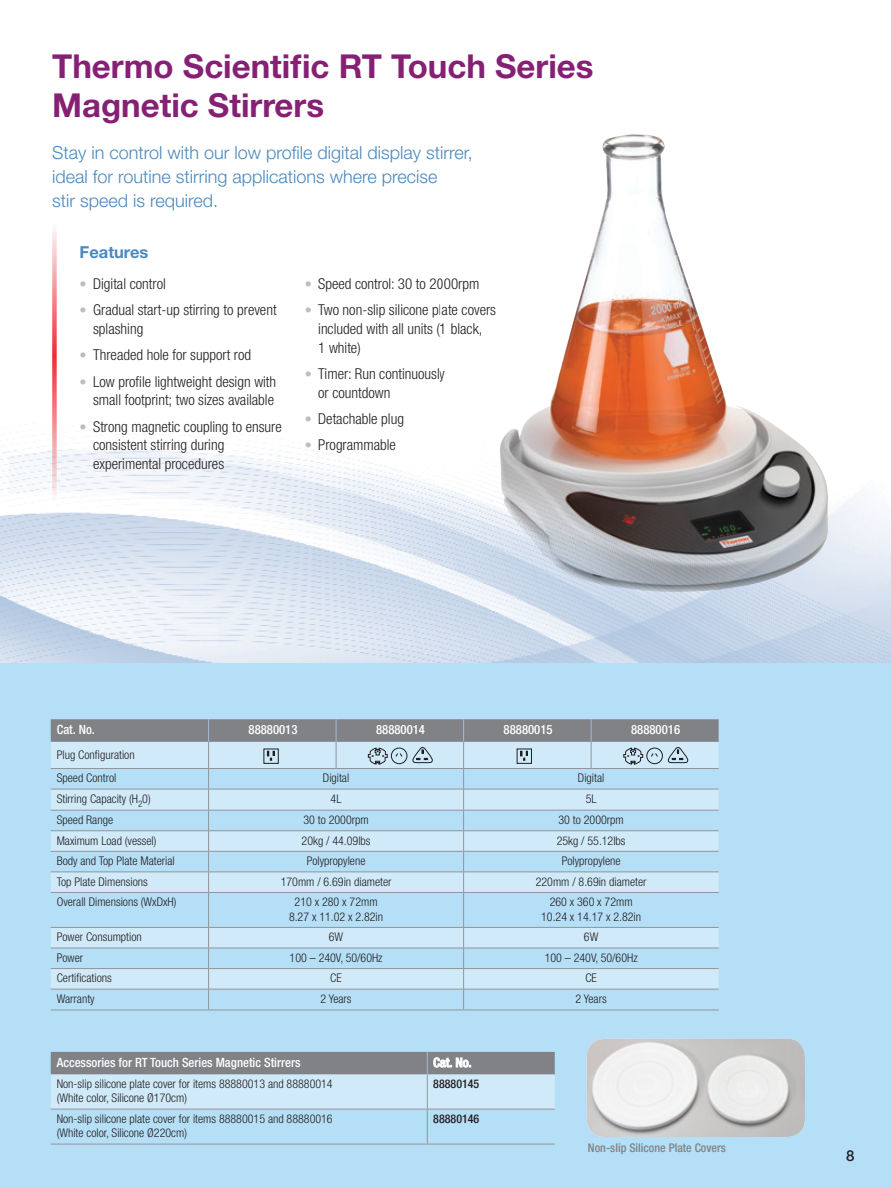
<style>
.page{position:relative;width:891px;height:1188px;background:#fff}
.page>*{position:absolute;margin:0;border:0;box-sizing:border-box;transform-origin:0 0}
.Product_Name_-_Page{font:700 33px/39px "Helvetica Neue LT Std";color:#862074}
._1-light_blue_titles{font:300 18px/24px "Helvetica Neue LT Std";color:#4a89be}
.Blue_subhead{font:700 16.5px "Helvetica Neue LT Std";color:#4a89be}
.t1{font:300 condensed 15px/18.8px "Helvetica Neue LT Std";color:#231f20}
.t2{font:500 15px "Helvetica Neue LT Std";color:#231f20}
.Table_header{font:500 condensed 12.75px "Helvetica Neue LT Std";color:#fff}
.Table_body{font:300 condensed 12px/14.4px "Helvetica Neue LT Std";color:#231f20}
.photo_caption{font:500 condensed 12px "Helvetica Neue LT Std";color:#808285}
.Table_body-2{font:500 condensed 12px "Helvetica Neue LT Std";color:#231f20}
.s1{font-size:14.25px;color:#bcbdc0}
</style>
<div class="page">
<img style="left:0;top:134px;width:891px;height:530px">
<hr style="left:887px;top:664px;width:4px;height:524px;background:#b5dff6">
<div style="left:0;top:663px;width:889px;height:525px;background:#b5dff6"></div>
<hr style="left:51px;top:1109px;width:376px;height:1px;background:#939598">
<hr style="left:427px;top:1109px;width:128px;height:1px;background:#939598">
<hr style="left:427px;top:1109px;width:1px;height:35px;background:#939598">
<hr style="left:51px;top:1144px;width:376px;height:1px;background:#939598">
<hr style="left:427px;top:1144px;width:128px;height:1px;background:#939598">
<svg style="left:51px;top:1052px;width:504px;height:57px;background:#b1c1cb"></svg>
<img style="left:587px;top:1039px;width:218px;height:98px">
<svg style="left:51px;top:893px;width:668px;height:96px"></svg>
<hr style="left:208px;top:893px;width:1px;height:34px;background:#939598">
<hr style="left:463px;top:893px;width:1px;height:34px;background:#939598">
<svg style="left:208px;top:928px;width:1px;height:82px"></svg>
<svg style="left:463px;top:928px;width:1px;height:82px"></svg>
<hr style="left:51px;top:892px;width:158px;height:1px;background:#939598">
<hr style="left:209px;top:892px;width:127px;height:1px;background:#939598">
<hr style="left:336px;top:892px;width:128px;height:1px;background:#939598">
<hr style="left:464px;top:892px;width:127px;height:1px;background:#939598">
<hr style="left:591px;top:892px;width:128px;height:1px;background:#939598">
<hr style="left:51px;top:927px;width:158px;height:1px;background:#939598">
<hr style="left:209px;top:927px;width:127px;height:1px;background:#939598">
<hr style="left:336px;top:927px;width:128px;height:1px;background:#939598">
<hr style="left:464px;top:927px;width:127px;height:1px;background:#939598">
<hr style="left:591px;top:927px;width:128px;height:1px;background:#939598">
<hr style="left:51px;top:948px;width:158px;height:1px;background:#939598">
<hr style="left:209px;top:948px;width:127px;height:1px;background:#939598">
<hr style="left:336px;top:948px;width:128px;height:1px;background:#939598">
<hr style="left:464px;top:948px;width:127px;height:1px;background:#939598">
<hr style="left:591px;top:948px;width:128px;height:1px;background:#939598">
<hr style="left:51px;top:968px;width:158px;height:1px;background:#939598">
<hr style="left:209px;top:968px;width:127px;height:1px;background:#939598">
<hr style="left:336px;top:968px;width:128px;height:1px;background:#939598">
<hr style="left:464px;top:968px;width:127px;height:1px;background:#939598">
<hr style="left:591px;top:968px;width:128px;height:1px;background:#939598">
<hr style="left:51px;top:989px;width:158px;height:1px;background:#939598">
<hr style="left:209px;top:989px;width:127px;height:1px;background:#939598">
<hr style="left:336px;top:989px;width:128px;height:1px;background:#939598">
<hr style="left:464px;top:989px;width:127px;height:1px;background:#939598">
<hr style="left:591px;top:989px;width:128px;height:1px;background:#939598">
<hr style="left:51px;top:1010px;width:158px;height:1px;background:#939598">
<hr style="left:209px;top:1010px;width:127px;height:1px;background:#939598">
<hr style="left:336px;top:1010px;width:128px;height:1px;background:#939598">
<hr style="left:464px;top:1010px;width:127px;height:1px;background:#939598">
<hr style="left:591px;top:1010px;width:128px;height:1px;background:#939598">
<svg style="left:51px;top:719px;width:668px;height:173px"></svg>
<img style="left:497px;top:139px;width:204px;height:453px">
<svg style="left:52px;top:223px;width:5px;height:283px"></svg>
<p class="Product_Name_-_Page" style="left:52px;top:46px;width:543px">Thermo Scientific RT Touch Series<br>Magnetic Stirrers</p>
<p class="_1-light_blue_titles" style="left:52px;top:140px;width:422px">Stay in control with our low profile digital display stirrer, ideal for routine stirring applications where precise<br>stir speed is required.</p>
<p class="Blue_subhead" style="left:80px;top:242px;width:70px">Features</p>
<p class="t1" style="left:80px;top:274px;width:88px"><span class="s1">•</span> Digital control</p>
<p class="t1" style="left:93px;top:301px;width:185px;text-indent:-14px"><span class="s1">•</span> Gradual start-up stirring to prevent splashing</p>
<p class="t1" style="left:80px;top:346px;width:173px"><span class="s1">•</span> Threaded hole for support rod</p>
<p class="t1" style="left:80px;top:372px;width:198px;text-align:right"><span class="s1">•</span> Low profile lightweight design with small footprint; two sizes available</p>
<p class="t1" style="left:93px;top:417px;width:190px;text-indent:-14px"><span class="s1">•</span> Strong magnetic coupling to ensure consistent stirring during experimental procedures</p>
<p class="t1" style="left:305px;top:274px;width:176px"><span class="s1">•</span> Speed control: 30 to 2000rpm</p>
<p class="t1" style="left:318px;top:301px;width:179px;text-indent:-14px"><span class="s1">•</span> Two non-slip silicone plate covers included with all units (1 black,<br>1 white)</p>
<p class="t1" style="left:318px;top:364px;width:129px;text-indent:-14px"><span class="s1">•</span> Timer: Run continuously or countdown</p>
<p class="t1" style="left:305px;top:409px;width:101px"><span class="s1">•</span> Detachable plug</p>
<p class="t1" style="left:305px;top:436px;width:93px"><span class="s1">•</span> Programmable</p>
<p class="Table_header" style="left:57px;top:722px;width:40px">Cat. No.</p>
<p class="Table_header" style="left:249px;top:722px;width:50px">88880013</p>
<p class="Table_header" style="left:376px;top:722px;width:50px">88880014</p>
<p class="Table_header" style="left:504px;top:722px;width:50px">88880015</p>
<p class="Table_header" style="left:631px;top:722px;width:50px">88880016</p>
<p class="Table_body" style="left:57px;top:747px;width:79px">Plug Configuration</p>
<p class="Table_body" style="left:57px;top:771px;width:61px">Speed Control</p>
<p class="Table_body" style="left:323px;top:771px;width:28px">Digital</p>
<p class="Table_body" style="left:578px;top:771px;width:28px">Digital</p>
<p class="Table_body" style="left:57px;top:791px;width:95px">Stirring Capacity (H<sub>2</sub>0)</p>
<p class="Table_body" style="left:331px;top:791px;width:12px">4L</p>
<p class="Table_body" style="left:586px;top:791px;width:12px">5L</p>
<p class="Table_body" style="left:57px;top:812px;width:58px">Speed Range</p>
<p class="Table_body" style="left:303px;top:812px;width:67px">30 to 2000rpm</p>
<p class="Table_body" style="left:559px;top:812px;width:67px">30 to 2000rpm</p>
<p class="Table_body" style="left:57px;top:833px;width:101px">Maximum Load (vessel)</p>
<p class="Table_body" style="left:302px;top:833px;width:70px">20kg / 44.09lbs</p>
<p class="Table_body" style="left:557px;top:833px;width:70px">25kg / 55.12lbs</p>
<p class="Table_body" style="left:57px;top:854px;width:119px">Body and Top Plate Material</p>
<p class="Table_body" style="left:307px;top:854px;width:60px">Polypropylene</p>
<p class="Table_body" style="left:562px;top:854px;width:60px">Polypropylene</p>
<p class="Table_body" style="left:57px;top:874px;width:93px">Top Plate Dimensions</p>
<p class="Table_body" style="left:281px;top:874px;width:112px">170mm / 6.69in diameter</p>
<p class="Table_body" style="left:536px;top:874px;width:112px">220mm / 8.69in diameter</p>
<p class="Table_body" style="left:57px;top:895px;width:121px">Overall Dimensions (WxDxH)</p>
<p class="Table_body" style="left:289px;top:895px;width:96px;text-align:center">210 x 280 x 72mm<br>8.27 x 11.02 x 2.82in</p>
<p class="Table_body" style="left:541px;top:895px;width:101px;text-align:center">260 x 360 x 72mm<br>10.24 x 14.17 x 2.82in</p>
<p class="Table_body" style="left:57px;top:930px;width:87px">Power Consumption</p>
<p class="Table_body" style="left:329px;top:930px;width:16px">6W</p>
<p class="Table_body" style="left:584px;top:930px;width:16px">6W</p>
<p class="Table_body" style="left:57px;top:950px;width:28px">Power</p>
<p class="Table_body" style="left:290px;top:950px;width:94px">100 – 240V, 50/60Hz</p>
<p class="Table_body" style="left:545px;top:950px;width:94px">100 – 240V, 50/60Hz</p>
<p class="Table_body" style="left:57px;top:971px;width:57px">Certifications</p>
<p class="Table_body" style="left:330px;top:971px;width:13px">CE</p>
<p class="Table_body" style="left:585px;top:971px;width:13px">CE</p>
<p class="Table_body" style="left:57px;top:991px;width:40px">Warranty</p>
<p class="Table_body" style="left:321px;top:991px;width:33px">2 Years</p>
<p class="Table_body" style="left:576px;top:991px;width:33px">2 Years</p>
<p class="Table_header" style="left:57px;top:1055px;width:245px">Accessories for RT Touch Series Magnetic Stirrers</p>
<p class="Table_header" style="left:433px;top:1055px;width:40px">Cat. No.</p>
<p class="Table_body" style="left:57px;top:1076px;width:277px">Non-slip silicone plate cover for items 88880013 and 88880014 (White color, Silicone Ø170cm)</p>
<p class="Table_body-2" style="left:433px;top:1077px;width:48px">88880145</p>
<p class="Table_body" style="left:57px;top:1111px;width:277px">Non-slip silicone plate cover for items 88880015 and 88880016 (White color, Silicone Ø220cm)</p>
<p class="Table_body-2" style="left:433px;top:1112px;width:48px">88880146</p>
<p class="photo_caption" style="left:588px;top:1141px;width:140px">Non-slip Silicone Plate Covers</p>
<p class="t2" style="left:846px;top:1146px;width:10px">8</p>
</div>
